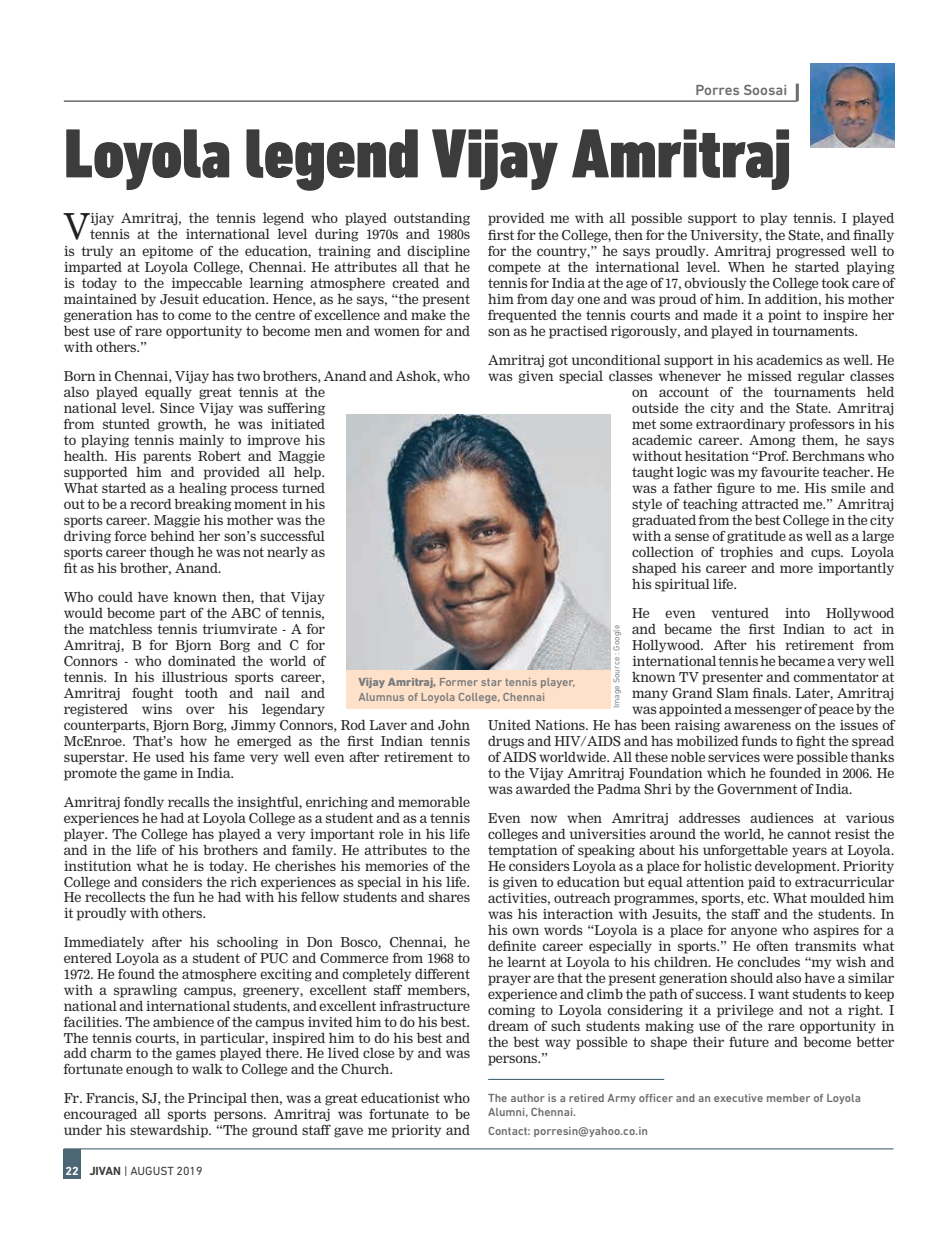
<style>
.page{position:relative;width:936px;height:1234px;background:#fff}
.page>*{position:absolute;margin:0;border:0;box-sizing:border-box;transform-origin:0 0}
.t1{font:900 condensed 70.5px "DIN Next LT Pro";color:#3c3c3d}
.t2{font:35.1px "Nimrod";color:#231f20}
.t3{font:500 15px "DIN Next LT Pro";color:#6c6d70}
.t4{font:13.35px/16px "Nimrod";letter-spacing:-.01em;color:#231f20;text-align:justify}
.t5{font:500 12px/14.4px "DIN Next LT Pro";color:#6c6d70}
.t6{font:500 12px/14.4px "DIN Next LT Pro";color:#797b7e}
.t7{font:12px "DIN Next LT Pro";color:#3c3c3d}
.t8{font:700 12px "DIN Next LT Pro";color:#fff}
.t9{font:8.7px "DIN Next LT Pro";color:#87898c}
.s1{font-weight:800}
.s2{font-weight:700}
</style>
<div class="page">
<div style="left:64px;top:1148px;width:17px;height:30px;background:#4c6676"></div>
<hr style="left:64px;top:1147px;width:829px;height:2px;background:#4c6676">
<hr style="left:935px;top:64px;width:1px;height:38px;background:#4c6676">
<img style="left:346px;top:415px;width:265px;height:254px">
<div style="left:346px;top:669px;width:265px;height:39px;background:#fee1c8"></div>
<hr style="left:488px;top:1078px;width:176px;height:1px;background:#4d6777">
<hr style="left:795px;top:84px;width:3px;height:17px;background:#6b6b6e">
<img style="left:810px;top:64px;width:84px;height:83px">
<hr style="left:64px;top:100px;width:733px;height:2px;background:#6b6b6e">
<p class="t3" style="left:695px;top:81px;width:93px">Porres Soosai</p>
<h1 class="t1" style="left:64px;top:113px;width:728px">Loyola legend Vijay Amritraj</h1>
<h2 class="t2" style="left:63px;top:205px;width:29px">V</h2>
<p class="t4" style="left:90px;top:211px;width:381px">ijay Amritraj, the tennis legend who played outstanding</p>
<p class="t4" style="left:488px;top:211px;width:408px">provided me with all possible support to play tennis. I played first for the College, then for the University, the State, and finally for the country,” he says proudly. Amritraj progressed well to compete at the international level. When he started playing tennis for India at the age of 17, obviously the College took care of him from day one and was proud of him. In addition, his mother frequented the tennis courts and made it a point to inspire her son as he practised rigorously, and played in tournaments.</p>
<p class="t4" style="left:488px;top:351px;width:408px">Amritraj got unconditional support in his academics as well. He</p>
<p class="t4" style="left:488px;top:367px;width:408px">was given special classes whenever he missed regular classes</p>
<p class="t4" style="left:632px;top:383px;width:264px">on account of the tournaments held</p>
<p class="t4" style="left:632px;top:400px;width:264px">outside the city and the State. Amritraj</p>
<p class="t4" style="left:632px;top:416px;width:264px">met some extraordinary professors in his</p>
<p class="t4" style="left:632px;top:432px;width:264px">academic career. Among them, he says</p>
<p class="t4" style="left:632px;top:448px;width:264px">without hesitation “Prof. Berchmans who</p>
<p class="t4" style="left:632px;top:464px;width:264px">taught logic was my favourite teacher. He</p>
<p class="t4" style="left:632px;top:480px;width:264px">was a father figure to me. His smile and</p>
<p class="t4" style="left:632px;top:496px;width:264px">style of teaching attracted me.” Amritraj</p>
<p class="t4" style="left:632px;top:512px;width:264px">graduated from the best College in the city</p>
<p class="t4" style="left:632px;top:528px;width:264px">with a sense of gratitude as well as a large</p>
<p class="t4" style="left:632px;top:544px;width:264px">collection of trophies and cups. Loyola</p>
<p class="t4" style="left:632px;top:560px;width:264px">shaped his career and more importantly</p>
<p class="t4" style="left:632px;top:576px;width:106px">his spiritual life.</p>
<p class="t4" style="left:632px;top:605px;width:264px">He even ventured into Hollywood</p>
<p class="t4" style="left:632px;top:621px;width:264px">and became the first Indian to act in</p>
<p class="t4" style="left:632px;top:637px;width:264px">Hollywood. After his retirement from</p>
<p class="t4" style="left:632px;top:653px;width:264px">international tennis he became a very well</p>
<p class="t4" style="left:632px;top:669px;width:264px">known TV presenter and commentator at</p>
<p class="t4" style="left:632px;top:685px;width:264px">many Grand Slam finals. Later, Amritraj</p>
<p class="t4" style="left:632px;top:701px;width:264px">was appointed a messenger of peace by the</p>
<p class="t4" style="left:488px;top:717px;width:408px">United Nations. He has been raising awareness on the issues of</p>
<p class="t4" style="left:488px;top:733px;width:408px">drugs and HIV/AIDS and has mobilized funds to fight the spread</p>
<p class="t4" style="left:488px;top:749px;width:408px">of AIDS worldwide. All these noble services were possible thanks</p>
<p class="t4" style="left:488px;top:765px;width:408px">to the Vijay Amritraj Foundation which he founded in 2006. He</p>
<p class="t4" style="left:488px;top:781px;width:366px">was awarded the Padma Shri by the Government of India.</p>
<p class="t4" style="left:488px;top:810px;width:408px">Even now when Amritraj addresses audiences at various colleges and universities around the world, he cannot resist the temptation of speaking about his unforgettable years at Loyola.<br>He considers Loyola as a place for holistic development. Priority is given to education but equal attention paid to extracurricular activities, outreach programmes, sports, etc. What moulded him was his interaction with Jesuits, the staff and the students. In his own words “Loyola is a place for anyone who aspires for a definite career especially in sports.” He often transmits what he learnt at Loyola to his children. He concludes “my wish and prayer are that the present generation should also have a similar experience and climb the path of success. I want students to keep coming to Loyola considering it a privilege and not a right. I dream of such students making use of the rare opportunity in the best way possible to shape their future and become better persons.”</p>
<p class="t4" style="left:90px;top:227px;width:381px">tennis at the international level during 1970s and 1980s</p>
<p class="t4" style="left:64px;top:243px;width:408px">is truly an epitome of the education, training and discipline</p>
<p class="t4" style="left:64px;top:259px;width:408px">imparted at Loyola College, Chennai. He attributes all that he</p>
<p class="t4" style="left:64px;top:275px;width:408px">is today to the impeccable learning atmosphere created and</p>
<p class="t4" style="left:64px;top:291px;width:408px">maintained by Jesuit education. Hence, as he says, “the present</p>
<p class="t4" style="left:64px;top:307px;width:408px">generation has to come to the centre of excellence and make the</p>
<p class="t4" style="left:64px;top:323px;width:408px">best use of rare opportunity to become men and women for and</p>
<p class="t4" style="left:64px;top:339px;width:85px">with others.”</p>
<p class="t4" style="left:64px;top:367px;width:408px;text-align:left">Born in Chennai, Vijay has two brothers, Anand and Ashok, who also played equally great tennis at the<br>national level. Since Vijay was suffering<br>from stunted growth, he was initiated<br>to playing tennis mainly to improve his<br>health. His parents Robert and Maggie<br>supported him and provided all help.<br>What started as a healing process turned<br>out to be a record breaking moment in his<br>sports career. Maggie his mother was the<br>driving force behind her son’s successful<br>sports career though he was not nearly as<br>fit as his brother, Anand.</p>
<p class="t4" style="left:64px;top:588px;width:408px;text-align:left">Who could have known then, that Vijay<br>would become part of the ABC of tennis,<br>the matchless tennis triumvirate - A for<br>Amritraj, B for Bjorn Borg and C for<br>Connors - who dominated the world of<br>tennis. In his illustrious sports career,<br>Amritraj fought tooth and nail and<br>registered wins over his legendary<br>counterparts, Bjorn Borg, Jimmy Connors, Rod Laver and John McEnroe. That’s how he emerged as the first Indian tennis superstar. He used his fame very well even after retirement to promote the game in India.</p>
<p class="t4" style="left:64px;top:794px;width:408px">Amritraj fondly recalls the insightful, enriching and memorable experiences he had at Loyola College as a student and as a tennis player. The College has played a very important role in his life and in the life of his brothers and family. He attributes to the institution what he is today. He cherishes his memories of the College and considers the rich experiences as special in his life.<br>He recollects the fun he had with his fellow students and shares it proudly with others.</p>
<p class="t4" style="left:64px;top:934px;width:408px">Immediately after his schooling in Don Bosco, Chennai, he entered Loyola as a student of PUC and Commerce from 1968 to 1972. He found the atmosphere exciting and completely different with a sprawling campus, greenery, excellent staff members, national and international students, and excellent infrastructure facilities. The ambience of the campus invited him to do his best.<br>The tennis courts, in particular, inspired him to do his best and add charm to the games played there. He lived close by and was fortunate enough to walk to College and the Church.</p>
<p class="t4" style="left:64px;top:1089px;width:408px">Fr. Francis, SJ, the Principal then, was a great educationist who encouraged all sports persons. Amritraj was fortunate to be under his stewardship. “The ground staff gave me priority and</p>
<p class="t9" style="left:611px;top:708px;width:85px;rotate:-90deg">Image Source : Google</p>
<p class="t6" style="left:358px;top:674px;width:218px"><span class="s1">Vijay Amritraj,</span> Former star tennis player,<br>Alumnus of Loyola College, Chennai</p>
<p class="t5" style="left:488px;top:1090px;width:374px">The author is a retired Army officer and an executive member of Loyola<br>Alumni, Chennai.</p>
<p class="t5" style="left:488px;top:1123px;width:161px">Contact: porresin@yahoo.co.in</p>
<p class="t8" style="left:66px;top:1163px;width:15px">22</p>
<p class="t7" style="left:89px;top:1163px;width:115px"><span class="s2">JIVAN</span> | AUGUST 2019</p>
</div>
